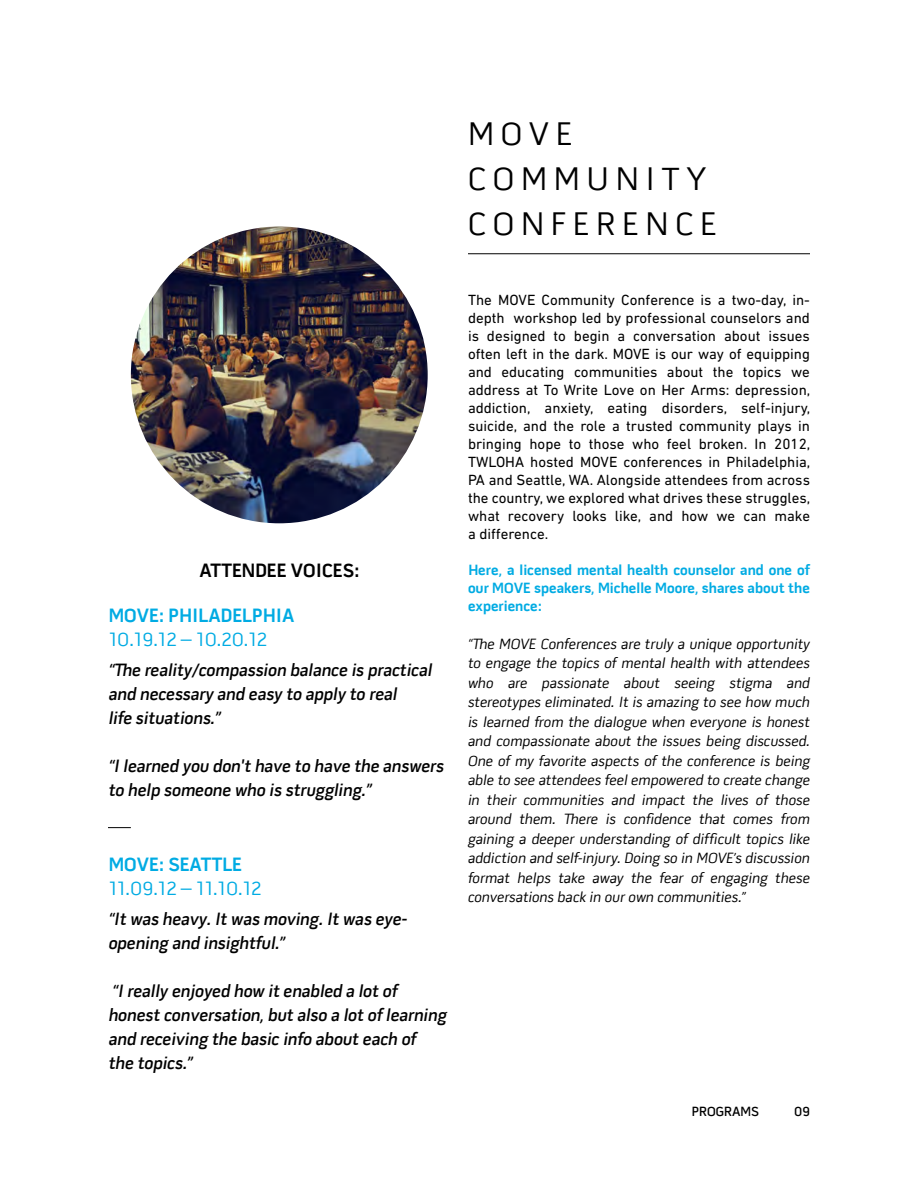
<style>
.page{position:relative;width:918px;height:1188px;background:#fff}
.page>*{position:absolute;margin:0;border:0;box-sizing:border-box;transform-origin:0 0}
.t1{font:33px/45px "Pill Gothic 600 mg";letter-spacing:.2em;color:#000}
.t2{font:19.5px "Pill Gothic 600 mg";color:#00abe3}
.t3{font:700 19.5px "Pill Gothic 600 mg";color:#00abe3}
.t4{font:700 19.5px "Pill Gothic 600 mg";color:#000}
.t5{font:18px/24px "Pill Gothic 600 mg Semibd Obq";color:#000}
.t6{font:italic 15px/19.5px "Pill Gothic 600 mg";letter-spacing:.005em;color:#000;text-align:justify}
.t7{font:15px/18px "DIN Next LT Pro";color:#000;text-align:justify}
.t8{font:700 15px/18px "Pill Gothic 600 mg";color:#00abe3;text-align:justify}
.t9{font:600 13.5px "Pill Gothic 600 mg";color:#000}
</style>
<div class="page">
<hr style="left:468px;top:253px;width:342px;height:1px;background:#000">
<svg style="left:108px;top:827px;width:23px;height:1px"></svg>
<img style="left:131px;top:226px;width:297px;height:297px;border-radius:148px">
<h1 class="t1" style="left:468px;top:112px;width:251px">MOVE<br>COMMUNITY<br>CONFERENCE</h1>
<h2 class="t4" style="left:199px;top:558px;width:162px">ATTENDEE VOICES:</h2>
<h2 class="t3" style="left:109px;top:603px;width:187px">MOVE: PHILADELPHIA</h2>
<h2 class="t2" style="left:109px;top:628px;width:160px">10.19.12 – 10.20.12</h2>
<p class="t5" style="left:109px;top:658px;width:325px">“The reality/compassion balance is practical and necessary and easy to apply to real<br>life situations.”</p>
<p class="t5" style="left:109px;top:754px;width:337px">“I learned you don't have to have the answers to help someone who is struggling.”</p>
<h2 class="t3" style="left:109px;top:852px;width:135px">MOVE: SEATTLE</h2>
<h2 class="t2" style="left:109px;top:876px;width:154px">11.09.12 – 11.10.12</h2>
<p class="t5" style="left:109px;top:907px;width:300px">“It was heavy. It was moving. It was eye&shy;opening and insightful.”</p>
<p class="t5" style="left:109px;top:979px;width:340px">“I really enjoyed how it enabled a lot of honest conversation, but also a lot of learning and receiving the basic info about each of<br>the topics.”</p>
<p class="t7" style="left:468px;top:291px;width:344px">The MOVE Community Conference is a two-day, in&shy;depth workshop led by professional counselors and is designed to begin a conversation about issues often left in the dark. MOVE is our way of equipping and educating communities about the topics we address at To Write Love on Her Arms: depression, addiction, anxiety, eating disorders, self-injury, suicide, and the role a trusted community plays in bringing hope to those who feel broken. In 2012, TWLOHA hosted MOVE conferences in Philadelphia, PA and Seattle, WA. Alongside attendees from across the country, we explored what drives these struggles, what recovery looks like, and how we can make a difference.</p>
<p class="t8" style="left:468px;top:561px;width:343px">Here, a licensed mental health counselor and one of our MOVE speakers, Michelle Moore, shares about the experience:</p>
<p class="t6" style="left:468px;top:634px;width:344px">“The MOVE Conferences are truly a unique opportunity to engage the topics of mental health with attendees who are passionate about seeing stigma and stereotypes eliminated. It is amazing to see how much is learned from the dialogue when everyone is honest and compassionate about the issues being discussed.<br>One of my favorite aspects of the conference is being able to see attendees feel empowered to create change in their communities and impact the lives of those around them. There is confidence that comes from gaining a deeper understanding of difficult topics like addiction and self-injury. Doing so in MOVE’s discussion format helps take away the fear of engaging these conversations back in our own communities.”</p>
<p class="t9" style="left:692px;top:1103px;width:69px">PROGRAMS</p>
<p class="t9" style="left:794px;top:1103px;width:17px">09</p>
</div>
